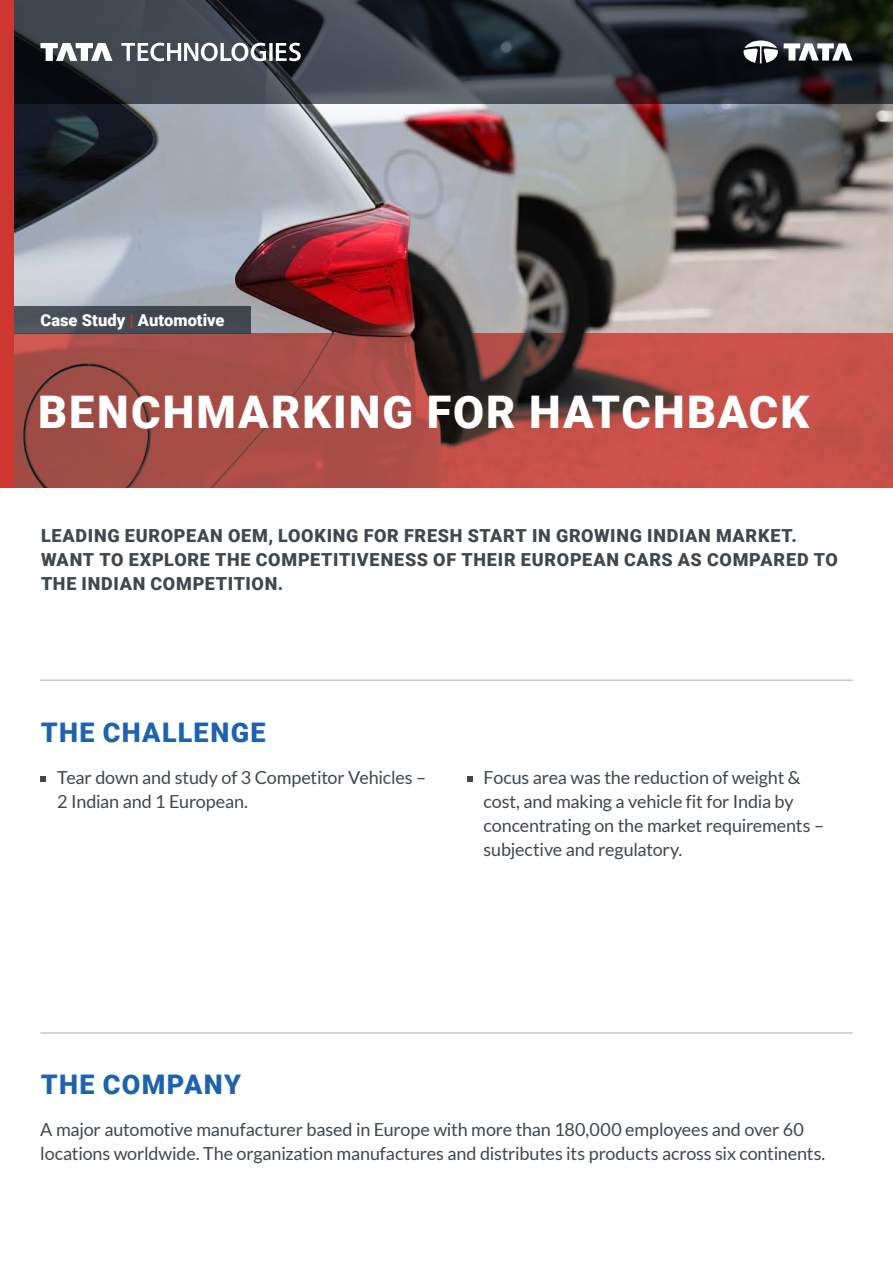
<style>
.page{position:relative;width:893px;height:1263px;background:#fff}
.page>*{position:absolute;margin:0;border:0;box-sizing:border-box;transform-origin:0 0}
.t1{font:900 45px "Roboto";letter-spacing:.05em;color:#fff}
.t2{font:900 27px "Roboto";letter-spacing:.05em;color:#1e63af}
.t3{font:18px/24px "Lato";letter-spacing:-.01em;color:#40474f}
.t4{font:900 18px/24px "Roboto";letter-spacing:.04em;color:#40474f}
.t5{font:900 16.5px "Roboto";letter-spacing:.005em;color:#fff}
.s1{color:#cc2e24}
</style>
<div class="page">
<img style="left:14px;top:104px;width:879px;height:229px">
<svg style="left:14px;top:0;width:879px;height:104px;background:#2f343a"></svg>
<div style="left:0;top:307px;width:251px;height:27px;background:#40474f"></div>
<svg style="left:14px;top:333px;width:879px;height:155px;background:#a44943"></svg>
<svg style="left:40px;top:776px;width:6px;height:6px"></svg>
<svg style="left:467px;top:776px;width:6px;height:6px"></svg>
<div style="left:0;top:0;width:14px;height:488px;background:#ce372f"></div>
<svg style="left:40px;top:43px;width:72px;height:18px"></svg>
<svg style="left:121px;top:43px;width:180px;height:18px"></svg>
<svg style="left:784px;top:43px;width:68px;height:18px"></svg>
<svg style="left:743px;top:41px;width:35px;height:22px"></svg>
<hr style="left:40px;top:1032px;width:813px;height:2px;background:#c7c9c8">
<hr style="left:40px;top:679px;width:813px;height:2px;background:#c7c9c8">
<p class="t5" style="left:40px;top:309px;width:185px">CASE STUDY <span class="s1">|</span> AUTOMOTIVE</p>
<h1 class="t1" style="left:38px;top:380px;width:230px">BENCHMARKING</h1>
<h1 class="t1" style="left:427px;top:380px;width:30px">FOR</h1>
<h1 class="t1" style="left:529px;top:380px;width:280px">HATCHBACK</h1>
<p class="t4" style="left:41px;top:523px;width:798px">LEADING EUROPEAN OEM, LOOKING FOR FRESH START IN GROWING INDIAN MARKET.<br>WANT TO EXPLORE THE COMPETITIVENESS OF THEIR EUROPEAN CARS AS COMPARED TO<br>THE INDIAN COMPETITION.</p>
<h2 class="t2" style="left:41px;top:713px;width:226px">THE CHALLENGE</h2>
<p class="t3" style="left:57px;top:765px;width:370px">Tear down and study of 3 Competitor Vehicles –<br>2 Indian and 1 European.</p>
<p class="t3" style="left:484px;top:765px;width:342px">Focus area was the reduction of weight &amp; cost, and making a vehicle fit for India by concentrating on the market requirements – subjective and regulatory.</p>
<h2 class="t2" style="left:41px;top:1066px;width:202px">THE COMPANY</h2>
<p class="t3" style="left:40px;top:1118px;width:787px">A major automotive manufacturer based in Europe with more than 180,000 employees and over 60 locations worldwide. The organization manufactures and distributes its products across six continents.</p>
</div>
